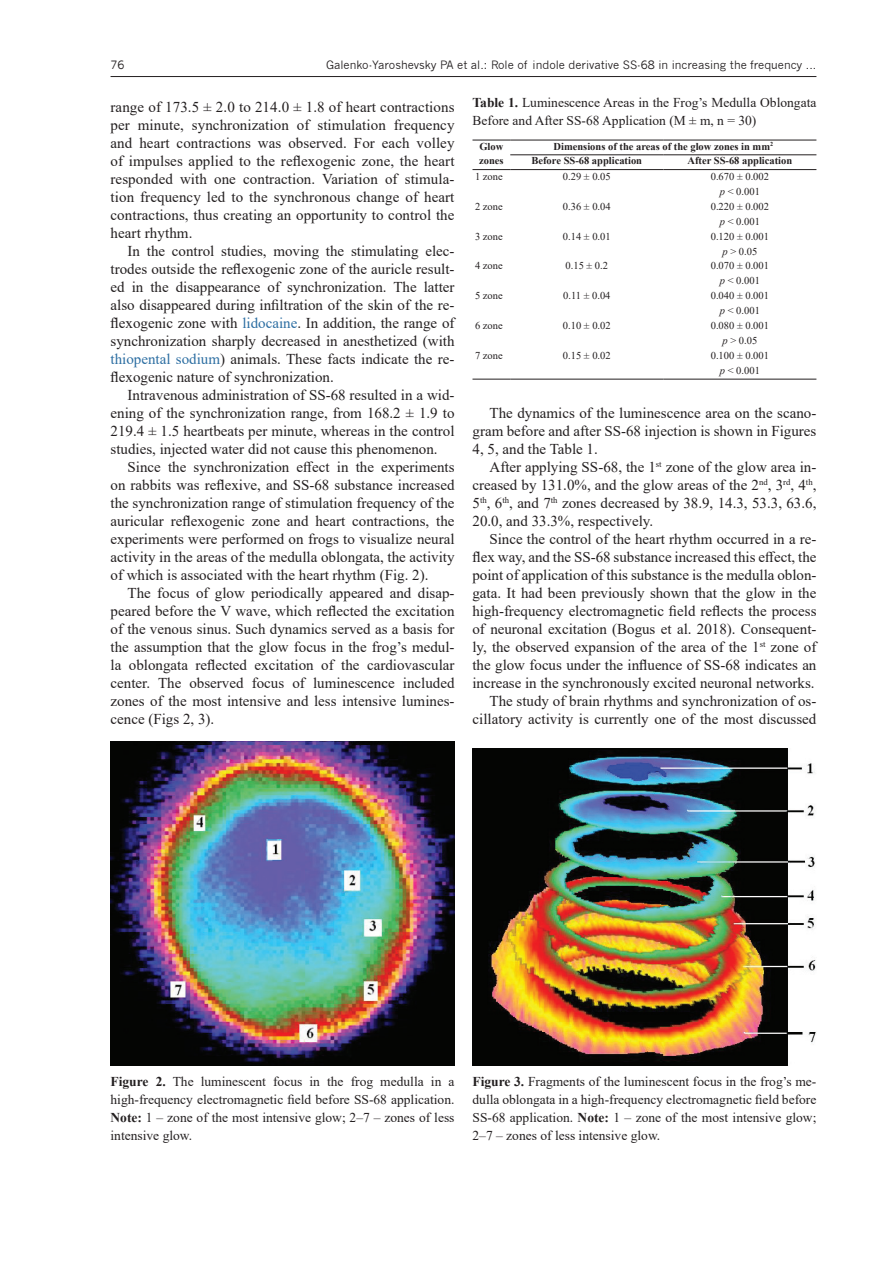
<style>
.page{position:relative;width:893px;height:1263px;background:#fff}
.page>*{position:absolute;margin:0;border:0;box-sizing:border-box;transform-origin:0 0}
.normal_0{font:15px/18px "Times New Roman";color:#231f20;text-align:justify}
.FIG{font:13.5px/18px "Times New Roman";color:#231f20;text-align:justify}
.TAB{font:13.5px/18px "Times New Roman";color:#231f20}
.t1{font:11.25px "News Gothic";color:#231f20}
.t2{font:10.5px "Times New Roman";color:#231f20}
.t3{font:700 10.5px/13.5px "Times New Roman";color:#231f20}
.s1{color:#2c6ea2}
.s2{font-weight:700}
.s3{font-style:italic}
</style>
<div class="page">
<hr style="left:111px;top:76px;width:705px;height:1px;background:#231f20">
<hr style="left:472px;top:379px;width:38px;height:1px;background:#231f20">
<hr style="left:510px;top:379px;width:153px;height:1px;background:#231f20">
<hr style="left:663px;top:379px;width:153px;height:1px;background:#231f20">
<hr style="left:472px;top:140px;width:38px;height:1px;background:#231f20">
<hr style="left:472px;top:169px;width:38px;height:1px;background:#231f20">
<hr style="left:510px;top:140px;width:153px;height:1px;background:#231f20">
<hr style="left:663px;top:140px;width:153px;height:1px;background:#231f20">
<hr style="left:510px;top:169px;width:153px;height:1px;background:#231f20">
<hr style="left:663px;top:169px;width:153px;height:1px;background:#231f20">
<hr style="left:510px;top:155px;width:153px;height:1px;background:#231f20">
<hr style="left:663px;top:155px;width:153px;height:1px;background:#231f20">
<img style="left:111px;top:741px;width:343px;height:325px">
<img style="left:472px;top:748px;width:344px;height:318px">
<p class="t1" style="left:111px;top:58px;width:16px">76</p>
<p class="t1" style="left:326px;top:58px;width:492px">Galenko-Yaroshevsky PA et al.: Role of indole derivative SS-68 in increasing the frequency ...</p>
<p class="normal_0" style="left:111px;top:97px;width:346px">range of 173.5 ± 2.0 to 214.0 ± 1.8 of heart contractions per minute, synchronization of stimulation frequency and heart contractions was observed. For each volley of impulses applied to the reflexogenic zone, the heart responded with one contraction. Variation of stimula&shy;tion frequency led to the synchronous change of heart contractions, thus creating an opportunity to control the heart rhythm.</p>
<p class="normal_0" style="left:111px;top:241px;width:345px;text-indent:17px">In the control studies, moving the stimulating elec&shy;trodes outside the reflexogenic zone of the auricle result&shy;ed in the disappearance of synchronization. The latter also disappeared during infiltration of the skin of the re&shy;flexogenic zone with <span class="s1">lidocaine</span>. In addition, the range of synchronization sharply decreased in anesthetized (with <span class="s1">thiopental sodium</span>) animals. These facts indicate the re&shy;flexogenic nature of synchronization.</p>
<p class="normal_0" style="left:111px;top:385px;width:345px;text-indent:17px">Intravenous administration of SS-68 resulted in a wid&shy;ening of the synchronization range, from 168.2 ± 1.9 to 219.4 ± 1.5 heartbeats per minute, whereas in the control studies, injected water did not cause this phenomenon.</p>
<p class="normal_0" style="left:111px;top:457px;width:345px;text-indent:17px">Since the synchronization effect in the experiments on rabbits was reflexive, and SS-68 substance increased the synchronization range of stimulation frequency of the auricular reflexogenic zone and heart contractions, the experiments were performed on frogs to visualize neural activity in the areas of the medulla oblongata, the activity of which is associated with the heart rhythm (Fig. 2).</p>
<p class="normal_0" style="left:111px;top:583px;width:345px;text-indent:17px">The focus of glow periodically appeared and disap&shy;peared before the V wave, which reflected the excitation of the venous sinus. Such dynamics served as a basis for the assumption that the glow focus in the frog’s medul&shy;la oblongata reflected excitation of the cardiovascular center. The observed focus of luminescence included zones of the most intensive and less intensive lumines&shy;cence (Figs 2, 3).</p>
<p class="TAB" style="left:472px;top:93px;width:345px"><span class="s2">Table 1.</span> Luminescence Areas in the Frog’s Medulla Oblongata<br>Before and After SS-68 Application (M ± m, n = 30)</p>
<p class="t3" style="left:479px;top:140px;width:26px">Glow zones</p>
<p class="t3" style="left:554px;top:139px;width:221px">Dimensions of the areas of the glow zones in mm<sup>2</sup></p>
<p class="t3" style="left:531px;top:154px;width:112px">Before SS-68 application</p>
<p class="t3" style="left:687px;top:154px;width:106px">After SS-68 application</p>
<p class="t2" style="left:475px;top:169px;width:29px">1 zone</p>
<p class="t2" style="left:563px;top:169px;width:49px">0.29 ± 0.05</p>
<p class="t2" style="left:711px;top:169px;width:60px">0.670 ± 0.002</p>
<p class="t2" style="left:720px;top:184px;width:42px"><span class="s3">р</span> &lt; 0.001</p>
<p class="t2" style="left:475px;top:199px;width:29px">2 zone</p>
<p class="t2" style="left:563px;top:199px;width:49px">0.36 ± 0.04</p>
<p class="t2" style="left:711px;top:199px;width:60px">0.220 ± 0.002</p>
<p class="t2" style="left:720px;top:214px;width:42px"><span class="s3">р</span> &lt; 0.001</p>
<p class="t2" style="left:475px;top:229px;width:29px">3 zone</p>
<p class="t2" style="left:563px;top:229px;width:49px">0.14 ± 0.01</p>
<p class="t2" style="left:711px;top:229px;width:60px">0.120 ± 0.001</p>
<p class="t2" style="left:722px;top:244px;width:36px"><span class="s3">р</span> &gt; 0.05</p>
<p class="t2" style="left:475px;top:258px;width:29px">4 zone</p>
<p class="t2" style="left:566px;top:258px;width:44px">0.15 ± 0.2</p>
<p class="t2" style="left:711px;top:258px;width:60px">0.070 ± 0.001</p>
<p class="t2" style="left:720px;top:273px;width:42px"><span class="s3">р</span> &lt; 0.001</p>
<p class="t2" style="left:475px;top:288px;width:29px">5 zone</p>
<p class="t2" style="left:563px;top:288px;width:49px">0.11 ± 0.04</p>
<p class="t2" style="left:711px;top:288px;width:60px">0.040 ± 0.001</p>
<p class="t2" style="left:720px;top:303px;width:42px"><span class="s3">р</span> &lt; 0.001</p>
<p class="t2" style="left:475px;top:318px;width:29px">6 zone</p>
<p class="t2" style="left:563px;top:318px;width:49px">0.10 ± 0.02</p>
<p class="t2" style="left:711px;top:318px;width:60px">0.080 ± 0.001</p>
<p class="t2" style="left:722px;top:333px;width:36px"><span class="s3">р</span> &gt; 0.05</p>
<p class="t2" style="left:475px;top:348px;width:29px">7 zone</p>
<p class="t2" style="left:563px;top:348px;width:49px">0.15 ± 0.02</p>
<p class="t2" style="left:711px;top:348px;width:60px">0.100 ± 0.001</p>
<p class="t2" style="left:720px;top:363px;width:42px"><span class="s3">р</span> &lt; 0.001</p>
<p class="normal_0" style="left:472px;top:403px;width:345px;text-indent:17px">The dynamics of the luminescence area on the scano&shy;gram before and after SS-68 injection is shown in Figures 4, 5, and the Table 1.</p>
<p class="normal_0" style="left:472px;top:457px;width:345px;text-indent:17px">After applying SS-68, the 1<sup>st</sup> zone of the glow area in&shy;creased by 131.0%, and the glow areas of the 2<sup>nd</sup>, 3<sup>rd</sup>, 4<sup>th</sup>, 5<sup>th</sup>, 6<sup>th</sup>, and 7<sup>th</sup> zones decreased by 38.9, 14.3, 53.3, 63.6, 20.0, and 33.3%, respectively.</p>
<p class="normal_0" style="left:472px;top:529px;width:345px;text-indent:17px">Since the control of the heart rhythm occurred in a re&shy;flex way, and the SS-68 substance increased this effect, the point of application of this substance is the medulla oblon&shy;gata. It had been previously shown that the glow in the high-frequency electromagnetic field reflects the process of neuronal excitation (Bogus et al. 2018). Consequent&shy;ly, the observed expansion of the area of the 1<sup>st</sup> zone of the glow focus under the influence of SS-68 indicates an increase in the synchronously excited neuronal networks.</p>
<p class="normal_0" style="left:472px;top:691px;width:345px;text-align:right">The study of brain rhythms and synchronization of os&shy;cillatory activity is currently one of the most discussed</p>
<p class="FIG" style="left:111px;top:1072px;width:345px"><span class="s2">Figure 2.</span> The luminescent focus in the frog medulla in a high-frequency electromagnetic field before SS-68 application.<br><span class="s2">Note:</span> 1 – zone of the most intensive glow; 2–7 – zones of less intensive glow.</p>
<p class="FIG" style="left:472px;top:1072px;width:345px"><span class="s2">Figure 3.</span> Fragments of the luminescent focus in the frog’s me&shy;dulla oblongata in a high-frequency electromagnetic field before SS-68 application. <span class="s2">Note:</span> 1 – zone of the most intensive glow; 2–7 – zones of less intensive glow.</p>
</div>
